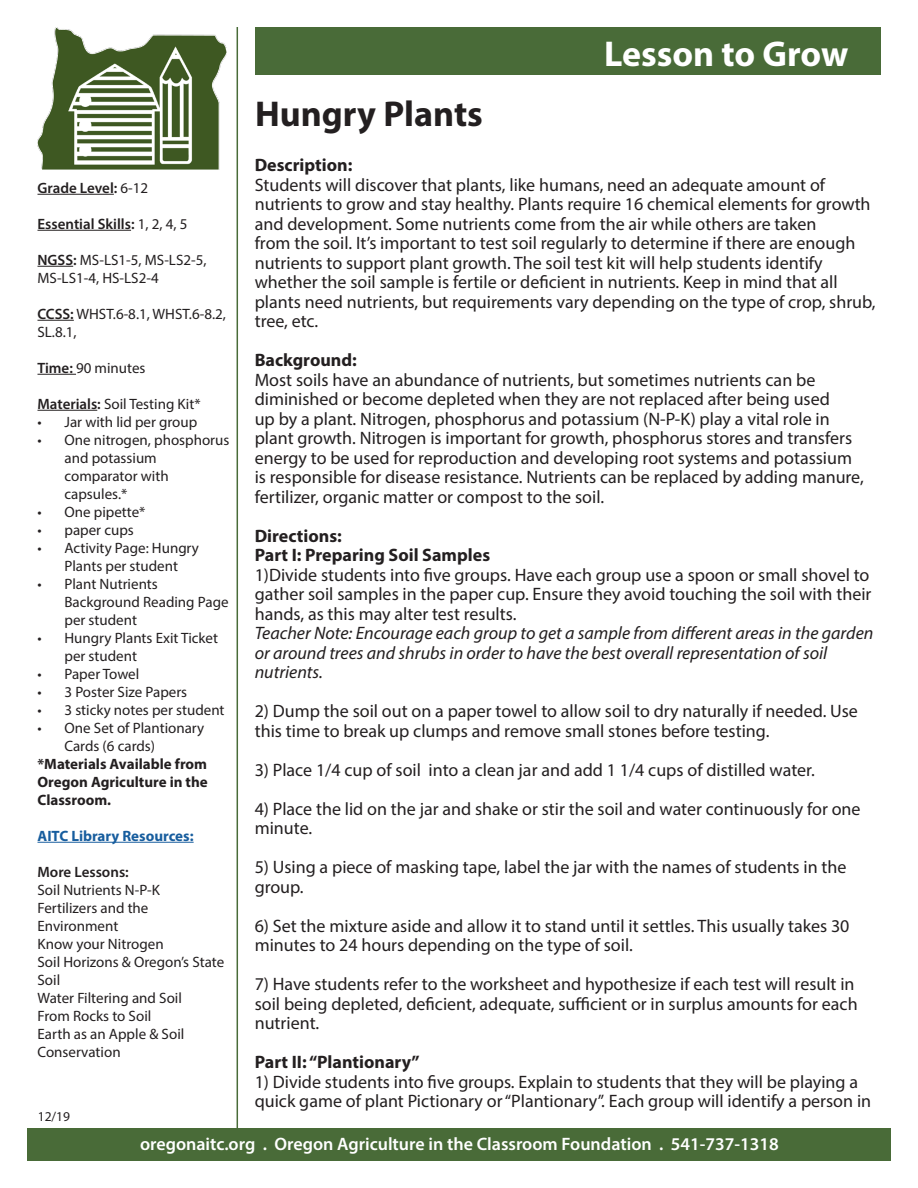
<style>
.page{position:relative;width:918px;height:1188px;background:#fff}
.page>*{position:absolute;margin:0;border:0;box-sizing:border-box;transform-origin:0 0}
.t1{font:700 36px "Myriad Pro";color:#231f20}
.t2{font:700 36px "Myriad Pro";color:#fff}
.t3{font:18px/19.5px "Myriad Pro";color:#231f20}
.t4{font:700 18px "Myriad Pro";color:#231f20}
.t5{font:600 18px "Myriad Pro";color:#fff}
.t6{font:15px/18px "Myriad Pro";color:#231f20}
.t7{font:700 15px/18px "Myriad Pro";color:#231f20;text-align:justify}
.t8{font:600 15px "Myriad Pro";color:#231f20}
.t9{font:700 15px "Myriad Pro";color:#175d9e}
.t10{font:13.5px "Myriad Pro";color:#231f20}
.s1{font-weight:400}
.s2{font-weight:600}
.s3{font-style:italic}
</style>
<div class="page">
<div style="left:27px;top:1129px;width:864px;height:32px;background:#496b38"></div>
<hr style="left:38px;top:194px;width:76px;height:1px;background:#231f20">
<hr style="left:38px;top:230px;width:93px;height:1px;background:#231f20">
<hr style="left:38px;top:266px;width:35px;height:1px;background:#231f20">
<hr style="left:38px;top:320px;width:36px;height:1px;background:#231f20">
<hr style="left:38px;top:374px;width:38px;height:1px;background:#231f20">
<hr style="left:38px;top:410px;width:59px;height:1px;background:#231f20">
<hr style="left:38px;top:842px;width:156px;height:1px;background:#175d9e">
<div style="left:255px;top:28px;width:625px;height:47px;background:#496b38"></div>
<img style="left:37px;top:27px;width:189px;height:142px">
<hr style="left:237px;top:27px;width:1px;height:1103px;background:#496b38">
<p class="t8" style="left:38px;top:178px;width:112px">Grade Level: <span class="s1">6-12</span></p>
<p class="t8" style="left:38px;top:214px;width:151px">Essential Skills: <span class="s1">1, 2, 4, 5</span></p>
<p class="t6" style="left:38px;top:250px;width:171px"><span class="s2">NGSS:</span> MS-LS1-5, MS-LS2-5,<br>MS-LS1-4, HS-LS2-4</p>
<p class="t6" style="left:38px;top:304px;width:190px"><span class="s2">CCSS:</span> WHST.6-8.1, WHST.6-8.2,<br>SL.8.1,</p>
<p class="t6" style="left:38px;top:358px;width:110px"><span class="s2">Time:</span> 90 minutes</p>
<p class="t6" style="left:38px;top:394px;width:165px"><span class="s2">Materials:</span> Soil Testing Kit*</p>
<p class="t6" style="left:38px;top:412px;width:161px">• Jar with lid per group</p>
<p class="t6" style="left:64px;top:430px;width:166px;text-indent:-27px">• One nitrogen, phosphorus and potassium comparator with capsules.*</p>
<p class="t6" style="left:38px;top:502px;width:110px">• One pipette*</p>
<p class="t6" style="left:38px;top:520px;width:98px">• paper cups</p>
<p class="t6" style="left:38px;top:538px;width:163px;text-align:center">• Activity Page: Hungry<br>Plants per student</p>
<p class="t6" style="left:64px;top:574px;width:166px;text-indent:-27px">• Plant Nutrients<br>Background Reading Page per student</p>
<p class="t6" style="left:64px;top:628px;width:155px;text-indent:-27px">• Hungry Plants Exit Ticket per student</p>
<p class="t6" style="left:38px;top:664px;width:103px">• Paper Towel</p>
<p class="t6" style="left:38px;top:682px;width:151px">• 3 Poster Size Papers</p>
<p class="t6" style="left:38px;top:700px;width:189px">• 3 sticky notes per student</p>
<p class="t6" style="left:64px;top:718px;width:141px;text-indent:-27px">• One Set of Plantionary<br>Cards (6 cards)</p>
<p class="t7" style="left:38px;top:754px;width:172px">*Materials Available from Oregon Agriculture in the Classroom.</p>
<p class="t9" style="left:38px;top:826px;width:158px">AITC Library Resources:</p>
<p class="t8" style="left:38px;top:862px;width:93px">More Lessons:</p>
<p class="t6" style="left:38px;top:880px;width:124px">Soil Nutrients N-P-K</p>
<p class="t6" style="left:38px;top:898px;width:112px">Fertilizers and the<br>Environment</p>
<p class="t6" style="left:38px;top:934px;width:128px">Know your Nitrogen</p>
<p class="t6" style="left:38px;top:952px;width:188px">Soil Horizons &amp; Oregon’s State<br>Soil</p>
<p class="t6" style="left:38px;top:988px;width:146px">Water Filtering and Soil</p>
<p class="t6" style="left:38px;top:1006px;width:115px">From Rocks to Soil</p>
<p class="t6" style="left:38px;top:1024px;width:148px">Earth as an Apple &amp; Soil<br>Conservation</p>
<p class="t10" style="left:38px;top:1108px;width:34px">12/19</p>
<p class="t1" style="left:255px;top:90px;width:229px">Hungry Plants</p>
<p class="t2" style="left:604px;top:30px;width:246px">Lesson to Grow</p>
<p class="t4" style="left:255px;top:153px;width:99px">Description:</p>
<p class="t3" style="left:255px;top:174px;width:622px">Students will discover that plants, like humans, need an adequate amount of nutrients to grow and stay healthy. Plants require 16 chemical elements for growth and development. Some nutrients come from the air while others are taken<br>from the soil. It’s important to test soil regularly to determine if there are enough nutrients to support plant growth. The soil test kit will help students identify whether the soil sample is fertile or deficient in nutrients. Keep in mind that all plants need nutrients, but requirements vary depending on the type of crop, shrub, tree, etc.</p>
<p class="t4" style="left:255px;top:348px;width:104px">Background:</p>
<p class="t3" style="left:255px;top:369px;width:611px">Most soils have an abundance of nutrients, but sometimes nutrients can be diminished or become depleted when they are not replaced after being used<br>up by a plant. Nitrogen, phosphorus and potassium (N-P-K) play a vital role in plant growth. Nitrogen is important for growth, phosphorus stores and transfers energy to be used for reproduction and developing root systems and potassium is responsible for disease resistance. Nutrients can be replaced by adding manure, fertilizer, organic matter or compost to the soil.</p>
<p class="t4" style="left:255px;top:524px;width:89px">Directions:</p>
<p class="t4" style="left:255px;top:543px;width:237px">Part I: Preparing Soil Samples</p>
<p class="t3" style="left:255px;top:564px;width:620px">1)Divide students into five groups. Have each group use a spoon or small shovel to gather soil samples in the paper cup. Ensure they avoid touching the soil with their hands, as this may alter test results.<br><span class="s3">Teacher Note: Encourage each group to get a sample from different areas in the garden or around trees and shrubs in order to have the best overall representation of soil nutrients.</span></p>
<p class="t3" style="left:255px;top:701px;width:605px">2) Dump the soil out on a paper towel to allow soil to dry naturally if needed. Use this time to break up clumps and remove small stones before testing.</p>
<p class="t3" style="left:255px;top:759px;width:562px">3) Place 1/4 cup of soil into a clean jar and add 1 1/4 cups of distilled water.</p>
<p class="t3" style="left:255px;top:798px;width:607px">4) Place the lid on the jar and shake or stir the soil and water continuously for one minute.</p>
<p class="t3" style="left:255px;top:857px;width:593px">5) Using a piece of masking tape, label the jar with the names of students in the group.</p>
<p class="t3" style="left:255px;top:915px;width:596px">6) Set the mixture aside and allow it to stand until it settles. This usually takes 30 minutes to 24 hours depending on the type of soil.</p>
<p class="t3" style="left:255px;top:974px;width:604px">7) Have students refer to the worksheet and hypothesize if each test will result in soil being depleted, deficient, adequate, sufficient or in surplus amounts for each nutrient.</p>
<p class="t4" style="left:255px;top:1050px;width:166px">Part II: “Plantionary”</p>
<p class="t3" style="left:255px;top:1071px;width:618px">1) Divide students into five groups. Explain to students that they will be playing a quick game of plant Pictionary or “Plantionary”. Each group will identify a person in</p>
<p class="t5" style="left:140px;top:1132px;width:640px">oregonaitc.org . Oregon Agriculture in the Classroom Foundation . 541-737-1318</p>
</div>
